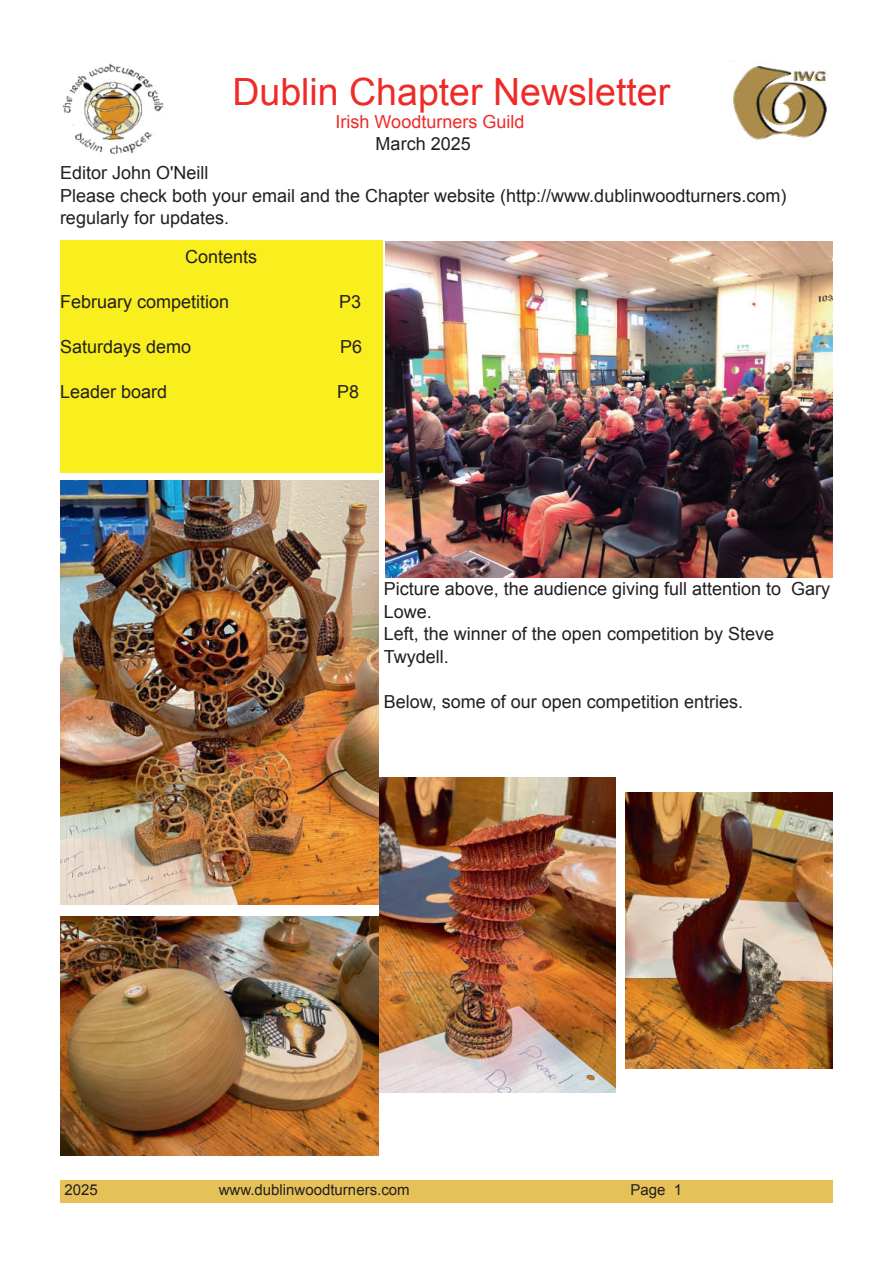
<style>
.page{position:relative;width:893px;height:1263px;background:#fff}
.page>*{position:absolute;margin:0;border:0;box-sizing:border-box;transform-origin:0 0}
.t1{font:37.5px "Arial";color:#ee2b27}
.t2{font:18px/22.5px "Arial";color:#231f20}
.t3{font:18px "Arial";color:#ee2b27}
.t4{font:15px "Arial";color:#231f20}
.s1{color:#ee2325}
</style>
<div class="page">
<div style="left:60px;top:1180px;width:773px;height:23px;background:#e5c158"></div>
<img style="left:733px;top:66px;width:95px;height:74px">
<img style="left:62px;top:63px;width:103px;height:92px">
<div style="left:60px;top:240px;width:322px;height:233px;background:#f9ef1e"></div>
<img style="left:386px;top:241px;width:447px;height:336px">
<img style="left:60px;top:480px;width:318px;height:424px">
<img style="left:380px;top:777px;width:236px;height:315px">
<img style="left:60px;top:916px;width:318px;height:239px">
<img style="left:626px;top:792px;width:207px;height:276px">
<h1 class="t1" style="left:232px;top:78px;width:439px">Dublin Chapter Newslett<span class="s1">er</span></h1>
<p class="t3" style="left:336px;top:114px;width:190px">Irish Woodturners Guild</p>
<p class="t2" style="left:376px;top:134px;width:97px">March 2025</p>
<p class="t2" style="left:60px;top:163px;width:728px">Editor John O'Neill<br>Please check both your email and the Chapter website (http://www.dublinwoodturners.com) regularly for updates.</p>
<p class="t2" style="left:185px;top:247px;width:74px">Contents</p>
<p class="t2" style="left:60px;top:292px;width:171px">February competition</p>
<p class="t2" style="left:339px;top:292px;width:24px">P3</p>
<p class="t2" style="left:60px;top:337px;width:133px">Saturdays demo</p>
<p class="t2" style="left:340px;top:337px;width:24px">P6</p>
<p class="t2" style="left:60px;top:382px;width:109px">Leader board</p>
<p class="t2" style="left:337px;top:382px;width:24px">P8</p>
<p class="t2" style="left:384px;top:579px;width:448px">Picture above, the audience giving full attention to Gary<br>Lowe.<br>Left, the winner of the open competition by Steve<br>Twydell.</p>
<p class="t2" style="left:384px;top:692px;width:361px">Below, some of our open competition entries.</p>
<p class="t4" style="left:64px;top:1184px;width:35px">2025</p>
<p class="t4" style="left:219px;top:1184px;width:192px">www.dublinwoodturners.com</p>
<p class="t4" style="left:631px;top:1184px;width:53px">Page 1</p>
</div>
